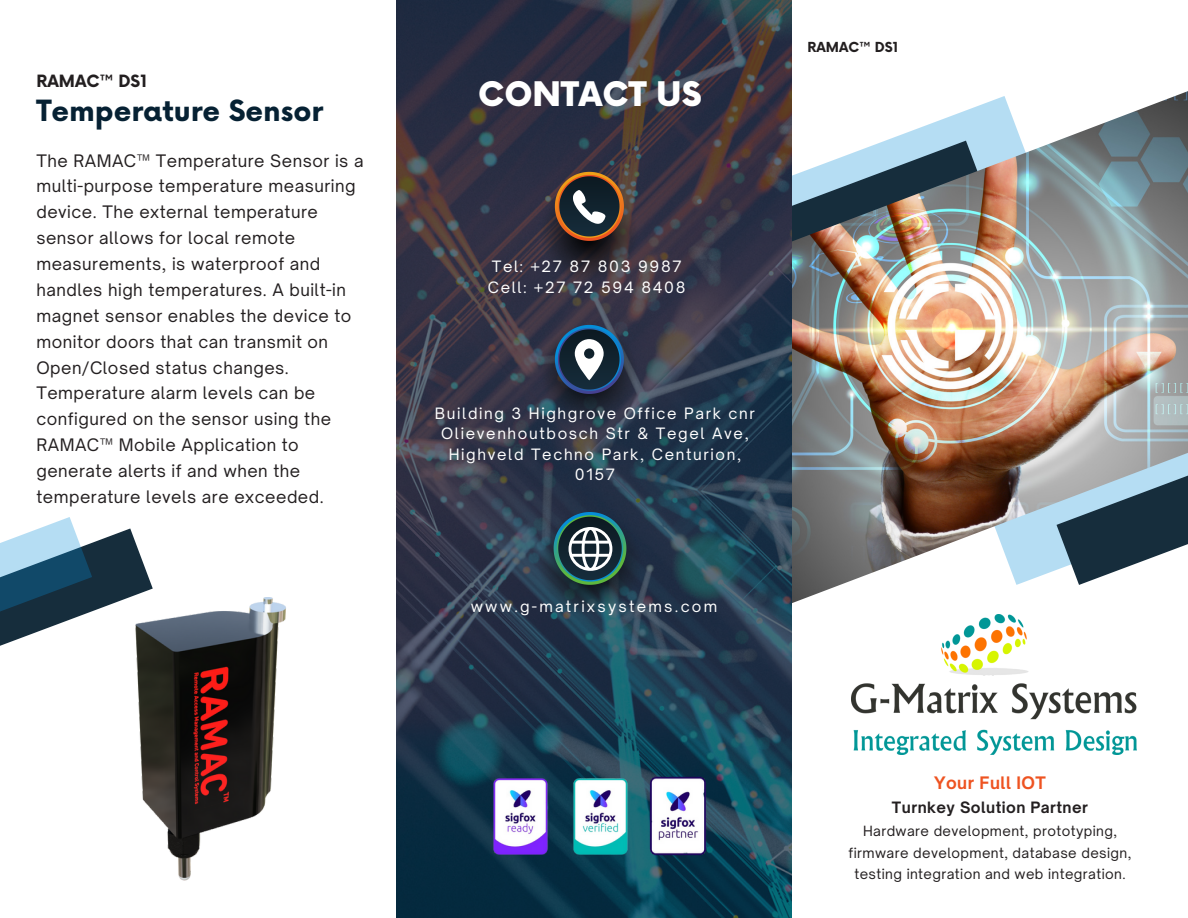
<style>
.page{position:relative;width:1188px;height:918px;background:#fff}
.page>*{position:absolute;margin:0;border:0;box-sizing:border-box;transform-origin:0 0}
.t1{font:900 33px "Now";color:#fff}
.t2{font:700 28.5px "Now";color:#062133}
.t3{font:16.5px/25.8px "Open Sauce One";letter-spacing:.03em;color:#231f20}
.t4{font:700 16.5px "Open Sauce One";letter-spacing:.03em;color:#ee5321}
.t5{font:700 16.5px "Now";color:#231f20}
.t6{font:15px/20.2px "Open Sauce One";letter-spacing:.11em;color:#fff;text-align:center}
.t7{font:15px "Open Sauce One";letter-spacing:.15em;color:#fff}
.t8{font:700 15px "Open Sauce One";letter-spacing:.03em;color:#231f20}
.t9{font:13.5px/21.3px "Open Sauce One";letter-spacing:.03em;color:#231f20;text-align:center}
.t10{font:700 13.5px "Now";color:#231f20}
</style>
<div class="page">
<svg style="left:0;top:517px;width:153px;height:129px"></svg>
<svg style="left:396px;top:0;width:396px;height:918px;background:#2c394a"></svg>
<img style="left:852px;top:614px;width:284px;height:141px">
<img style="left:792px;top:91px;width:396px;height:512px">
<img style="left:541px;top:325px;width:97px;height:97px">
<svg style="left:555px;top:325px;width:69px;height:69px;background:#3e546b"></svg>
<img style="left:539px;top:512px;width:102px;height:102px">
<svg style="left:554px;top:512px;width:72px;height:73px;background:#3d5d5f"></svg>
<img style="left:541px;top:185px;width:97px;height:97px">
<svg style="left:555px;top:172px;width:69px;height:69px;background:#56473d"></svg>
<img style="left:445px;top:760px;width:81px;height:113px">
<img style="left:600px;top:758px;width:155px;height:116px">
<img style="left:526px;top:760px;width:149px;height:113px">
<img style="left:5px;top:598px;width:398px;height:284px">
<p class="t5" style="left:36px;top:73px;width:112px">RAMAC™ DS1</p>
<p class="t2" style="left:36px;top:95px;width:288px">Temperature Sensor</p>
<p class="t3" style="left:36px;top:147px;width:329px">The RAMAC™ Temperature Sensor is a multi-purpose temperature measuring device. The external temperature sensor allows for local remote measurements, is waterproof and handles high temperatures. A built-in magnet sensor enables the device to monitor doors that can transmit on Open/Closed status changes.<br>Temperature alarm levels can be configured on the sensor using the RAMAC™ Mobile Application to generate alerts if and when the temperature levels are exceeded.</p>
<p class="t1" style="left:478px;top:76px;width:225px">CONTACT US</p>
<p class="t10" style="left:808px;top:40px;width:92px">RAMAC™ DS1</p>
<p class="t6" style="left:492px;top:257px;width:191px">Tel: +27 87 803 9987</p>
<p class="t6" style="left:488px;top:277px;width:199px">Cell: +27 72 594 8408</p>
<p class="t6" style="left:435px;top:403px;width:322px">Building 3 Highgrove Office Park cnr<br>Olievenhoutbosch Str &amp; Tegel Ave,<br>Highveld Techno Park, Centurion,<br>0157</p>
<p class="t7" style="left:471px;top:597px;width:248px">www.g-matrixsystems.com</p>
<p class="t4" style="left:934px;top:772px;width:113px">Your Full IOT</p>
<p class="t8" style="left:892px;top:798px;width:198px">Turnkey Solution Partner</p>
<p class="t9" style="left:849px;top:820px;width:284px">Hardware development, prototyping, firmware development, database design, testing integration and web integration.</p>
</div>
